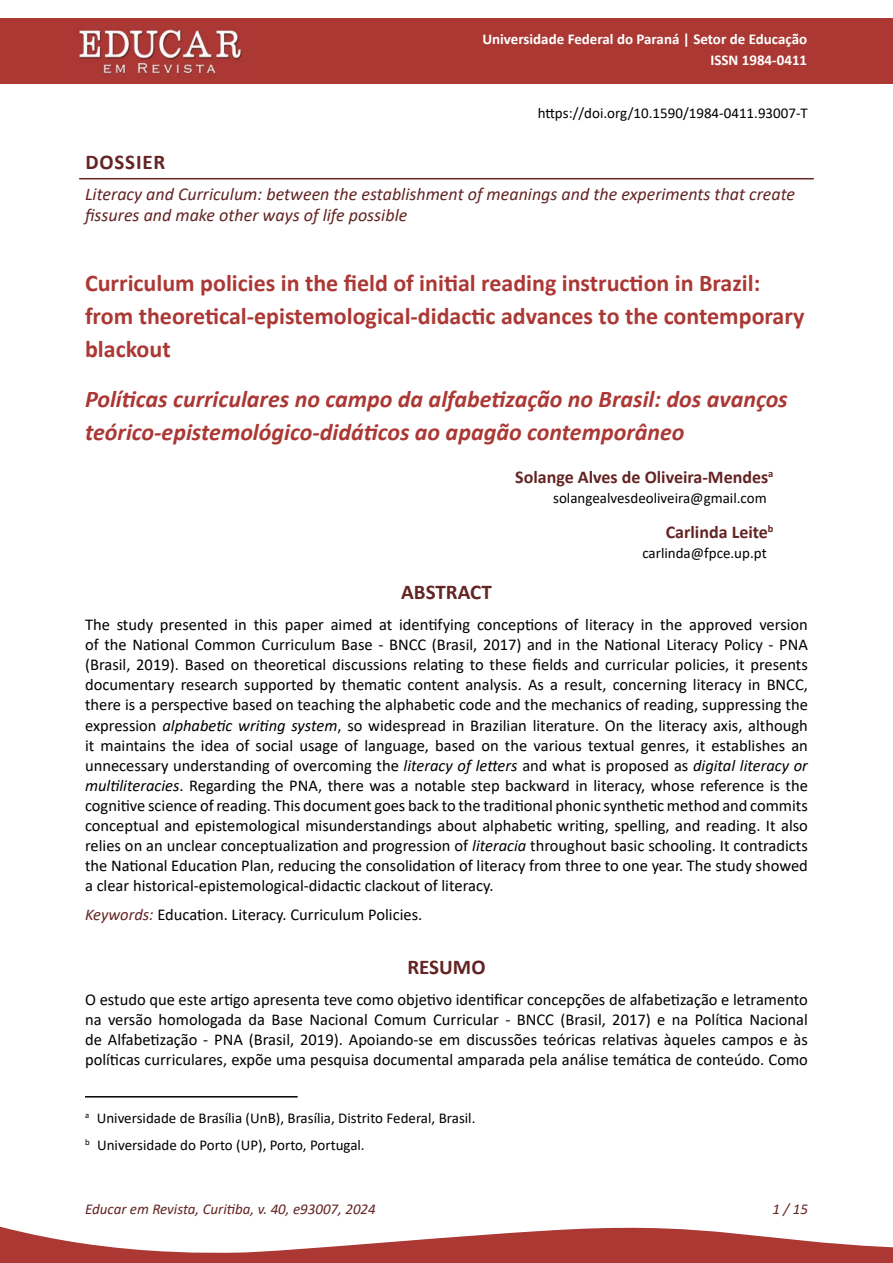
<style>
.page{position:relative;width:893px;height:1263px;background:#fff}
.page>*{position:absolute;margin:0;border:0;box-sizing:border-box;transform-origin:0 0}
._4-TÍTULO_ARTIGO_idioma_principal{font:700 24px/33px "Calibri";color:#ab3834}
._5-TÍTULO_ARTIGO_idiomas_secundários{font:italic 700 24px/33px "Calibri";color:#ab3834}
._10-TÍTULO_RESUMO{font:700 21px "Calibri";color:#632423}
._2-GÊNERO__Artigo_Dossiê{font:700 21px "Calibri";letter-spacing:.04em;color:#632423}
._11-TÍTULO_ABSTRACT{font:700 21px "Calibri";color:#632423}
._3-TÍTULO_DOSSIÊ{font:italic 18px/21.6px "Calibri";color:#632423}
._6-AUTOR_nome{font:700 18px "Calibri";color:#632423}
._12-TEXTO_RESUMO_ABSTRACT{font:16.5px/20.1px "Calibri";color:#000;text-align:justify}
._13-PALAVRAS-CHAVE_KEYWORDS{font:16.5px "Calibri";color:#000}
._8-NOTA_AUTOR_1{font:15px "Calibri";color:#000}
.t1{font:700 15px "Calibri";color:#fff}
._7-AUTOR_e-mail{font:15px "Calibri";color:#000}
.t2{font:italic 15px "Calibri";color:#632423}
._1-DOI_primeira_pág{font:15px "Calibri";color:#000}
._17-NOTA_RODAPÉ{font:15px "Calibri";color:#000}
.s1{font-style:italic}
.s2{font-style:italic;color:#632423}
</style>
<div class="page">
<div style="left:0;top:18px;width:893px;height:66px;background:#ab3833"></div>
<svg style="left:0;top:1226px;width:893px;height:37px"></svg>
<hr style="left:79px;top:178px;width:735px;height:1px;background:#632423">
<img style="left:78px;top:29px;width:165px;height:45px">
<hr style="left:85px;top:1096px;width:213px;height:1px;background:#000">
<p class="t1" style="left:482px;top:28px;width:326px">Universidade Federal do Paraná | Setor de Educação</p>
<p class="t1" style="left:710px;top:49px;width:98px">ISSN 1984-0411</p>
<p class="_1-DOI_primeira_pág" style="left:538px;top:102px;width:272px">https://doi.org/10.1590/1984-0411.93007-T</p>
<p class="_2-GÊNERO__Artigo_Dossiê" style="left:85px;top:147px;width:81px">DOSSIER</p>
<p class="_3-TÍTULO_DOSSIÊ" style="left:85px;top:182px;width:712px">Literacy and Curriculum: between the establishment of meanings and the experiments that create fissures and make other ways of life possible</p>
<p class="_4-TÍTULO_ARTIGO_idioma_principal" style="left:85px;top:267px;width:721px">Curriculum policies in the field of initial reading instruction in Brazil: from theoretical-epistemological-didactic advances to the contemporary blackout</p>
<p class="_5-TÍTULO_ARTIGO_idiomas_secundários" style="left:85px;top:382px;width:704px">Políticas curriculares no campo da alfabetização no Brasil: dos avanços teórico-epistemológico-didáticos ao apagão contemporâneo</p>
<p class="_6-AUTOR_nome" style="left:515px;top:465px;width:260px">Solange Alves de Oliveira-Mendes<sup>a</sup></p>
<p class="_7-AUTOR_e-mail" style="left:553px;top:487px;width:215px">solangealvesdeoliveira@gmail.com</p>
<p class="_6-AUTOR_nome" style="left:666px;top:520px;width:109px">Carlinda Leite<sup>b</sup></p>
<p class="_7-AUTOR_e-mail" style="left:642px;top:542px;width:126px">carlinda@fpce.up.pt</p>
<p class="_10-TÍTULO_RESUMO" style="left:401px;top:577px;width:92px">ABSTRACT</p>
<p class="_12-TEXTO_RESUMO_ABSTRACT" style="left:85px;top:614px;width:724px">The study presented in this paper aimed at identifying conceptions of literacy in the approved version of the National Common Curriculum Base - BNCC (Brasil, 2017) and in the National Literacy Policy - PNA (Brasil, 2019). Based on theoretical discussions relating to these fields and curricular policies, it presents documentary research supported by thematic content analysis. As a result, concerning literacy in BNCC, there is a perspective based on teaching the alphabetic code and the mechanics of reading, suppressing the expression <span class="s1">alphabetic writing system</span>, so widespread in Brazilian literature. On the literacy axis, although it maintains the idea of social usage of language, based on the various textual genres, it establishes an unnecessary understanding of overcoming the <span class="s1">literacy of letters</span> and what is proposed as <span class="s1">digital literacy or multiliteracies</span>. Regarding the PNA, there was a notable step backward in literacy, whose reference is the cognitive science of reading. This document goes back to the traditional phonic synthetic method and commits conceptual and epistemological misunderstandings about alphabetic writing, spelling, and reading. It also relies on an unclear conceptualization and progression of <span class="s1">literacia</span> throughout basic schooling. It contradicts the National Education Plan, reducing the consolidation of literacy from three to one year. The study showed a clear historical-epistemological-didactic clackout of literacy.</p>
<p class="_13-PALAVRAS-CHAVE_KEYWORDS" style="left:85px;top:903px;width:339px"><span class="s2">Keywords:</span> Education. Literacy. Curriculum Policies.</p>
<p class="_11-TÍTULO_ABSTRACT" style="left:407px;top:952px;width:80px">RESUMO</p>
<p class="_12-TEXTO_RESUMO_ABSTRACT" style="left:85px;top:989px;width:724px">O estudo que este artigo apresenta teve como objetivo identificar concepções de alfabetização e letramento na versão homologada da Base Nacional Comum Curricular - BNCC (Brasil, 2017) e na Política Nacional de Alfabetização - PNA (Brasil, 2019). Apoiando-se em discussões teóricas relativas àqueles campos e às políticas curriculares, expõe uma pesquisa documental amparada pela análise temática de conteúdo. Como</p>
<p class="_8-NOTA_AUTOR_1" style="left:85px;top:1108px;width:392px"><sup>a</sup> Universidade de Brasília (UnB), Brasília, Distrito Federal, Brasil.</p>
<p class="_17-NOTA_RODAPÉ" style="left:85px;top:1134px;width:281px"><sup>b</sup> Universidade do Porto (UP), Porto, Portugal.</p>
<p class="t2" style="left:85px;top:1198px;width:292px">Educar em Revista, Curitiba, v. 40, e93007, 2024</p>
<p class="t2" style="left:772px;top:1198px;width:37px">1 / 15</p>
</div>
